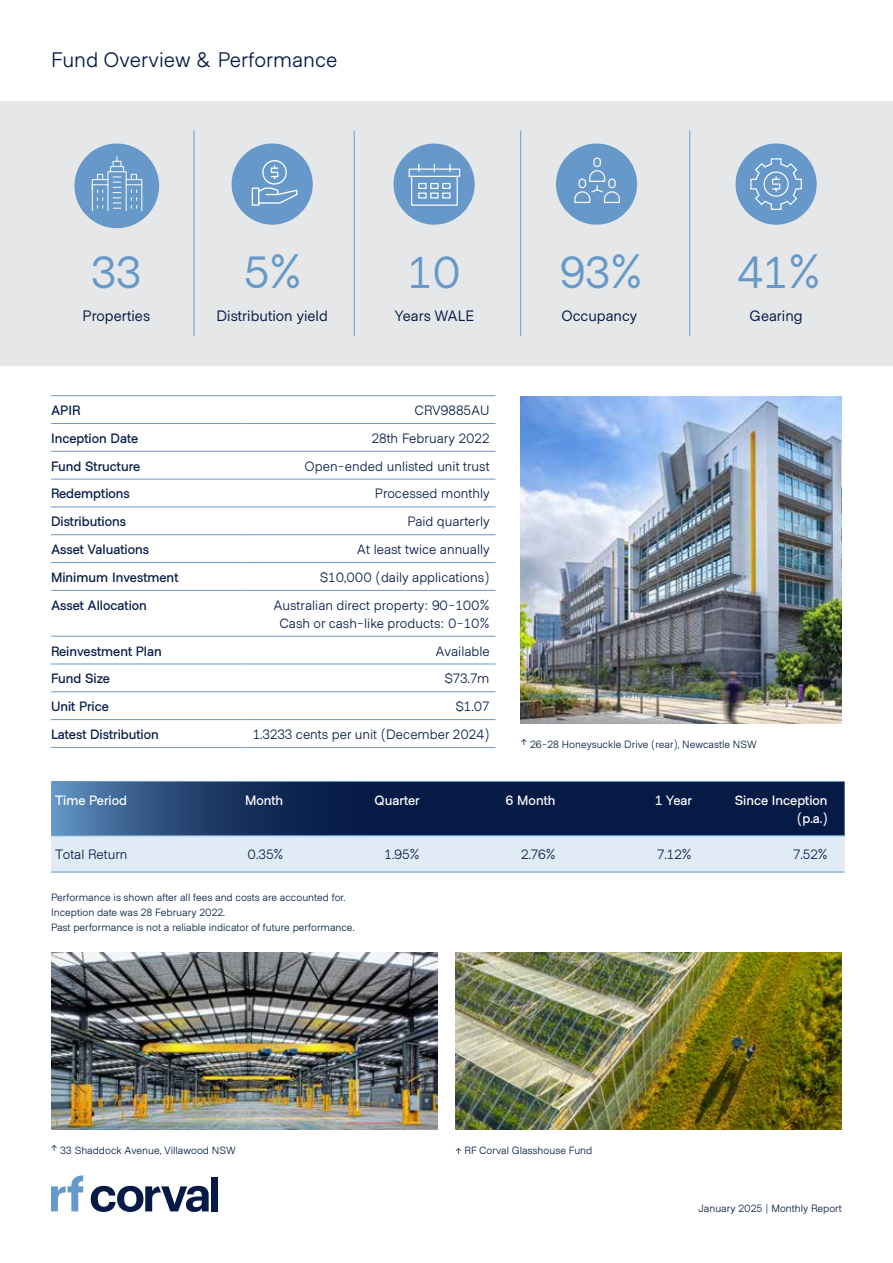
<style>
.page{position:relative;width:893px;height:1263px;background:#fff}
.page>*{position:absolute;margin:0;border:0;box-sizing:border-box;transform-origin:0 0}
.t1{font:45px "Metro Sans";color:#6699c9}
.t2{font:21px "Metro Sans";color:#051a45}
.t3{font:15px "Metro Sans";color:#051a45}
.t4{font:13.5px/18px "Metro Sans";color:#051a45;text-align:center}
.t5{font:600 13.5px "Metro Sans";color:#051a45}
.t6{font:600 13.5px/18px "Metro Sans";color:#fff;text-align:right}
.t7{font:10.5px/15px "Metro Sans";color:#051a45}
.s1{font-family:"Messina Sans"}
</style>
<div class="page">
<div style="left:211px;top:1177px;width:7px;height:34px;background:#051a45"></div>
<svg style="left:91px;top:1186px;width:118px;height:26px"></svg>
<svg style="left:51px;top:1175px;width:32px;height:36px"></svg>
<img style="left:521px;top:396px;width:321px;height:328px">
<svg style="left:51px;top:782px;width:794px;height:90px;background:#647896"></svg>
<hr style="left:51px;top:781px;width:113px;height:1px;background:#6699c9">
<hr style="left:164px;top:781px;width:136px;height:1px;background:#6699c9">
<hr style="left:300px;top:781px;width:136px;height:1px;background:#6699c9">
<hr style="left:436px;top:781px;width:136px;height:1px;background:#6699c9">
<hr style="left:572px;top:781px;width:137px;height:1px;background:#6699c9">
<hr style="left:709px;top:781px;width:136px;height:1px;background:#6699c9">
<hr style="left:51px;top:835px;width:113px;height:1px;background:#6699c9">
<hr style="left:164px;top:835px;width:136px;height:1px;background:#6699c9">
<hr style="left:300px;top:835px;width:136px;height:1px;background:#6699c9">
<hr style="left:436px;top:835px;width:136px;height:1px;background:#6699c9">
<hr style="left:572px;top:835px;width:137px;height:1px;background:#6699c9">
<hr style="left:709px;top:835px;width:136px;height:1px;background:#6699c9">
<hr style="left:51px;top:872px;width:113px;height:1px;background:#6699c9">
<hr style="left:164px;top:872px;width:136px;height:1px;background:#6699c9">
<hr style="left:300px;top:872px;width:136px;height:1px;background:#6699c9">
<hr style="left:436px;top:872px;width:136px;height:1px;background:#6699c9">
<hr style="left:572px;top:872px;width:137px;height:1px;background:#6699c9">
<hr style="left:709px;top:872px;width:136px;height:1px;background:#6699c9">
<img style="left:51px;top:952px;width:386px;height:178px">
<img style="left:455px;top:952px;width:387px;height:178px">
<div style="left:0;top:101px;width:893px;height:265px;background:#e6e7e8"></div>
<div style="left:232px;top:144px;width:81px;height:81px;background:#6699c9;border-radius:50%"></div>
<svg style="left:251px;top:160px;width:47px;height:46px"></svg>
<div style="left:556px;top:144px;width:81px;height:81px;background:#6699c9;border-radius:50%"></div>
<svg style="left:574px;top:157px;width:46px;height:47px"></svg>
<div style="left:74px;top:144px;width:85px;height:84px;background:#6699c9;border-radius:50%"></div>
<svg style="left:91px;top:155px;width:52px;height:57px"></svg>
<div style="left:394px;top:144px;width:81px;height:81px;background:#6699c9;border-radius:50%"></div>
<svg style="left:408px;top:163px;width:53px;height:43px"></svg>
<div style="left:736px;top:144px;width:81px;height:81px;background:#6699c9;border-radius:50%"></div>
<svg style="left:750px;top:158px;width:52px;height:52px"></svg>
<hr style="left:194px;top:131px;width:1px;height:205px;background:#6699c9">
<hr style="left:354px;top:131px;width:1px;height:205px;background:#6699c9">
<hr style="left:520px;top:131px;width:1px;height:205px;background:#6699c9">
<hr style="left:689px;top:131px;width:1px;height:205px;background:#6699c9">
<hr style="left:51px;top:395px;width:190px;height:1px;background:#6699c9">
<hr style="left:241px;top:395px;width:254px;height:1px;background:#6699c9">
<hr style="left:51px;top:423px;width:190px;height:1px;background:#6699c9">
<hr style="left:241px;top:423px;width:254px;height:1px;background:#6699c9">
<hr style="left:51px;top:451px;width:190px;height:1px;background:#6699c9">
<hr style="left:241px;top:451px;width:254px;height:1px;background:#6699c9">
<hr style="left:51px;top:479px;width:190px;height:1px;background:#6699c9">
<hr style="left:241px;top:479px;width:254px;height:1px;background:#6699c9">
<hr style="left:51px;top:507px;width:190px;height:1px;background:#6699c9">
<hr style="left:241px;top:507px;width:254px;height:1px;background:#6699c9">
<hr style="left:51px;top:534px;width:190px;height:1px;background:#6699c9">
<hr style="left:241px;top:534px;width:254px;height:1px;background:#6699c9">
<hr style="left:51px;top:562px;width:190px;height:1px;background:#6699c9">
<hr style="left:241px;top:562px;width:254px;height:1px;background:#6699c9">
<hr style="left:51px;top:590px;width:190px;height:1px;background:#6699c9">
<hr style="left:241px;top:590px;width:254px;height:1px;background:#6699c9">
<hr style="left:51px;top:636px;width:190px;height:1px;background:#6699c9">
<hr style="left:241px;top:636px;width:254px;height:1px;background:#6699c9">
<hr style="left:51px;top:664px;width:190px;height:1px;background:#6699c9">
<hr style="left:241px;top:664px;width:254px;height:1px;background:#6699c9">
<hr style="left:51px;top:691px;width:190px;height:1px;background:#6699c9">
<hr style="left:241px;top:691px;width:254px;height:1px;background:#6699c9">
<hr style="left:51px;top:719px;width:190px;height:1px;background:#6699c9">
<hr style="left:241px;top:719px;width:254px;height:1px;background:#6699c9">
<hr style="left:51px;top:747px;width:190px;height:1px;background:#6699c9">
<hr style="left:241px;top:747px;width:254px;height:1px;background:#6699c9">
<h2 class="t2" style="left:51px;top:47px;width:288px">Fund Overview &amp; Performance</h2>
<h1 class="t1" style="left:91px;top:246px;width:51px">33</h1>
<p class="t3" style="left:83px;top:307px;width:69px">Properties</p>
<h1 class="t1" style="left:244px;top:246px;width:59px">5%</h1>
<p class="t3" style="left:217px;top:307px;width:113px">Distribution yield</p>
<h1 class="t1" style="left:408px;top:246px;width:55px">10</h1>
<p class="t3" style="left:395px;top:307px;width:81px">Years WALE</p>
<h1 class="t1" style="left:560px;top:246px;width:84px">93%</h1>
<p class="t3" style="left:561px;top:307px;width:77px">Occupancy</p>
<h1 class="t1" style="left:737px;top:246px;width:85px">41%</h1>
<p class="t3" style="left:750px;top:307px;width:55px">Gearing</p>
<p class="t5" style="left:51px;top:402px;width:31px">APIR</p>
<p class="t4" style="left:415px;top:402px;width:77px">CRV9885AU</p>
<p class="t5" style="left:51px;top:430px;width:89px">Inception Date</p>
<p class="t4" style="left:372px;top:430px;width:119px">28th February 2022</p>
<p class="t5" style="left:51px;top:458px;width:91px">Fund Structure</p>
<p class="t4" style="left:305px;top:457px;width:187px">Open-ended unlisted unit trust</p>
<p class="t5" style="left:51px;top:486px;width:80px">Redemptions</p>
<p class="t4" style="left:375px;top:485px;width:116px">Processed monthly</p>
<p class="t5" style="left:51px;top:514px;width:76px">Distributions</p>
<p class="t4" style="left:408px;top:513px;width:84px">Paid quarterly</p>
<p class="t5" style="left:51px;top:541px;width:100px">Asset Valuations</p>
<p class="t4" style="left:357px;top:541px;width:134px">At least twice annually</p>
<p class="t5" style="left:51px;top:569px;width:129px">Minimum Investment</p>
<p class="t4" style="left:320px;top:569px;width:171px">$10,000 (daily applications)</p>
<p class="t5" style="left:51px;top:597px;width:97px">Asset Allocation</p>
<p class="t4" style="left:273px;top:596px;width:218px">Australian direct property: 90-100%<br>Cash or cash-like products: 0-10%</p>
<p class="t5" style="left:51px;top:643px;width:112px">Reinvestment Plan</p>
<p class="t4" style="left:435px;top:642px;width:56px">Available</p>
<p class="t5" style="left:51px;top:671px;width:60px">Fund Size</p>
<p class="t4" style="left:444px;top:670px;width:47px">$73.7m</p>
<p class="t5" style="left:51px;top:699px;width:60px">Unit Price</p>
<p class="t4" style="left:455px;top:698px;width:36px">$1.07</p>
<p class="t5" style="left:51px;top:726px;width:109px">Latest Distribution</p>
<p class="t4" style="left:253px;top:726px;width:238px">1.3233 cents per unit (December 2024)</p>
<p class="t7" style="left:521px;top:737px;width:237px"><sup>↑</sup> 26-28 Honeysuckle Drive (rear), Newcastle NSW</p>
<p class="t6" style="left:55px;top:792px;width:73px">Time Period</p>
<p class="t6" style="left:245px;top:792px;width:40px">Month</p>
<p class="t6" style="left:375px;top:792px;width:47px">Quarter</p>
<p class="t6" style="left:506px;top:792px;width:51px">6 Month</p>
<p class="t6" style="left:655px;top:792px;width:38px">1 Year</p>
<p class="t6" style="left:735px;top:792px;width:94px">Since Inception (p.a.)</p>
<p class="t4" style="left:55px;top:846px;width:74px">Total Return</p>
<p class="t4" style="left:248px;top:846px;width:37px">0.35%</p>
<p class="t4" style="left:385px;top:846px;width:36px">1.95%</p>
<p class="t4" style="left:521px;top:846px;width:36px">2.76%</p>
<p class="t4" style="left:657px;top:846px;width:36px">7.12%</p>
<p class="t4" style="left:793px;top:846px;width:36px">7.52%</p>
<p class="t7" style="left:51px;top:891px;width:305px">Performance is shown after all fees and costs are accounted for.<br>Inception date was 28 February 2022.<br>Past performance is not a reliable indicator of future performance.</p>
<p class="t7" style="left:51px;top:1143px;width:186px"><sup>↑</sup> 33 Shaddock Avenue, Villawood NSW</p>
<p class="t7" style="left:455px;top:1143px;width:138px"><span class="s1">↑</span> RF Corval Glasshouse Fund</p>
<p class="t7" style="left:699px;top:1201px;width:145px">January 2025 | Monthly Report</p>
</div>
